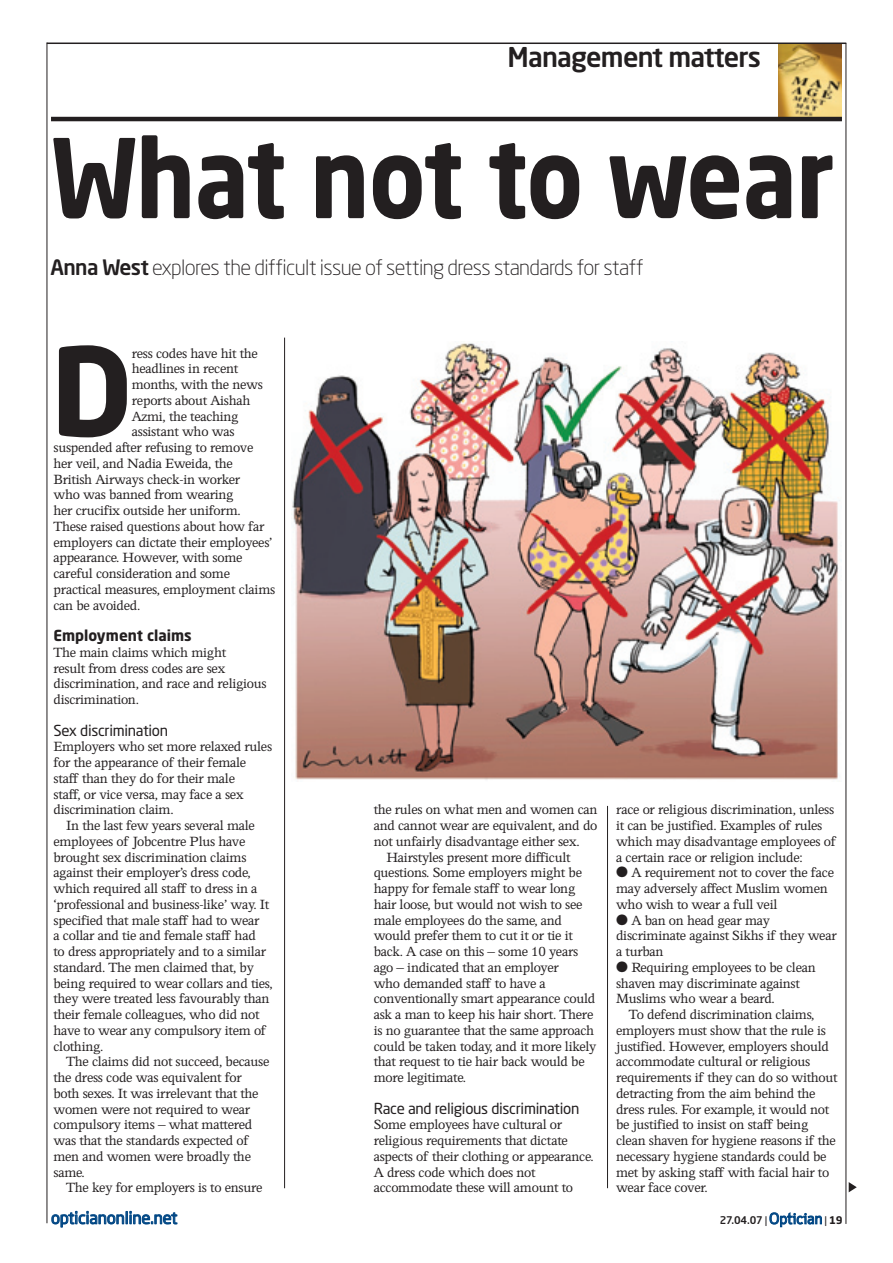
<style>
.page{position:relative;width:893px;height:1263px;background:#fff}
.page>*{position:absolute;margin:0;border:0;box-sizing:border-box;transform-origin:0 0}
._1__Drop_cap{font:700 121.05px "Neo Sans Pro";color:#231f20}
._3__Head{font:700 108px "Neo Sans Pro";letter-spacing:-.01em;color:#231f20;scale:.9 1}
.t1{font:500 27px "Neo Sans Pro";letter-spacing:-.03em;color:#231f20}
._3__Standfirst{font:300 21px "Neo Sans Pro";letter-spacing:-.03em;color:#231f20}
.t2{font:16.5px "Neo Sans Pro";letter-spacing:-.01em;color:#004684}
._1__Body{font:15px/15.8px "Perrywood MT Std";letter-spacing:-.02em;color:#231f20}
._1__Drop_cap-2{font:15px "Perrywood MT Std";letter-spacing:-.02em;color:#231f20}
._1__Body_NI{font:15px/15.8px "Perrywood MT Std";letter-spacing:-.02em;color:#231f20}
._4__Sub-sub_head{font:15px "Neo Sans Pro";letter-spacing:-.02em;color:#231f20}
._4__Crosshead{font:700 15px "Neo Sans Pro";color:#231f20}
.t3{font:500 10.5px "Neo Sans Pro";color:#231f20}
.s1{font-weight:500}
.s2{font-weight:400}
.s3{font-family:"Felbridge";font-weight:400;font-size:15px;color:#004684}
.s4{font-weight:700}
</style>
<div class="page">
<hr style="left:846px;top:43px;width:1px;height:1181px;background:#231f20">
<svg style="left:769px;top:1212px;width:53px;height:15px"></svg>
<svg style="left:51px;top:1211px;width:127px;height:17px"></svg>
<hr style="left:47px;top:43px;width:1px;height:1180px;background:#231f20">
<hr style="left:284px;top:338px;width:1px;height:850px;background:#231f20">
<hr style="left:607px;top:806px;width:1px;height:382px;background:#231f20">
<img style="left:292px;top:343px;width:549px;height:437px">
<svg style="left:849px;top:1182px;width:8px;height:10px"></svg>
<img style="left:778px;top:44px;width:64px;height:73px">
<hr style="left:51px;top:117px;width:791px;height:4px;background:#231f20">
<hr style="left:47px;top:43px;width:799px;height:1px;background:#231f20">
<p class="t1" style="left:507px;top:40px;width:255px">Management matters</p>
<p class="_3__Head" style="left:51px;top:109px;width:873px">What not to wear</p>
<p class="_3__Standfirst" style="left:51px;top:255px;width:595px"><span class="s1">Anna West</span> explores the difficult issue of setting dress standards for staff</p>
<p class="_1__Drop_cap" style="left:50px;top:314px;width:84px">D</p>
<p class="_1__Drop_cap-2" style="left:132px;top:345px;width:127px">ress codes have hit the</p>
<p class="_1__Drop_cap-2" style="left:132px;top:361px;width:108px">headlines in recent</p>
<p class="_1__Drop_cap-2" style="left:132px;top:376px;width:133px">months, with the news</p>
<p class="_1__Drop_cap-2" style="left:132px;top:392px;width:120px">reports about Aishah</p>
<p class="_1__Drop_cap-2" style="left:132px;top:408px;width:108px">Azmi, the teaching</p>
<p class="_1__Drop_cap-2" style="left:132px;top:424px;width:104px">assistant who was</p>
<p class="_1__Drop_cap-2" style="left:53px;top:439px;width:201px">suspended after refusing to remove</p>
<p class="_1__Drop_cap-2" style="left:53px;top:455px;width:181px">her veil, and Nadia Eweida, the</p>
<p class="_1__Drop_cap-2" style="left:53px;top:471px;width:188px">British Airways check-in worker</p>
<p class="_1__Drop_cap-2" style="left:53px;top:487px;width:182px">who was banned from wearing</p>
<p class="_1__Drop_cap-2" style="left:53px;top:502px;width:189px">her crucifix outside her uniform.</p>
<p class="_1__Drop_cap-2" style="left:53px;top:518px;width:212px">These raised questions about how far</p>
<p class="_1__Drop_cap-2" style="left:53px;top:534px;width:220px">employers can dictate their employees’</p>
<p class="_1__Drop_cap-2" style="left:53px;top:550px;width:191px">appearance. However, with some</p>
<p class="_1__Drop_cap-2" style="left:53px;top:565px;width:178px">careful consideration and some</p>
<p class="_1__Drop_cap-2" style="left:53px;top:581px;width:223px">practical measures, employment claims</p>
<p class="_1__Drop_cap-2" style="left:53px;top:597px;width:88px">can be avoided.</p>
<p class="_4__Crosshead" style="left:53px;top:626px;width:140px">Employment claims</p>
<p class="_1__Body_NI" style="left:53px;top:644px;width:215px">The main claims which might<br>result from dress codes are sex discrimination, and race and religious discrimination.</p>
<p class="_4__Sub-sub_head" style="left:53px;top:721px;width:116px">Sex discrimination</p>
<p class="_1__Body_NI" style="left:53px;top:739px;width:220px">Employers who set more relaxed rules for the appearance of their female staff than they do for their male<br>staff, or vice versa, may face a sex discrimination claim.</p>
<p class="_1__Body" style="left:53px;top:817px;width:221px;text-indent:13px">In the last few years several male employees of Jobcentre Plus have brought sex discrimination claims against their employer’s dress code, which required all staff to dress in a ‘professional and business-like’ way. It specified that male staff had to wear<br>a collar and tie and female staff had<br>to dress appropriately and to a similar standard. The men claimed that, by being required to wear collars and ties, they were treated less favourably than their female colleagues, who did not have to wear any compulsory item of clothing.</p>
<p class="_1__Body" style="left:53px;top:1054px;width:217px;text-indent:13px">The claims did not succeed, because the dress code was equivalent for both sexes. It was irrelevant that the women were not required to wear compulsory items – what mattered was that the standards expected of men and women were broadly the same.</p>
<p class="_1__Body" style="left:66px;top:1180px;width:198px">The key for employers is to ensure</p>
<p class="_1__Body" style="left:374px;top:802px;width:225px;text-align:justify">the rules on what men and women can and cannot wear are equivalent, and do not unfairly disadvantage either sex.</p>
<p class="_1__Body" style="left:374px;top:849px;width:224px;text-indent:13px">Hairstyles present more difficult questions. Some employers might be happy for female staff to wear long hair loose, but would not wish to see male employees do the same, and would prefer them to cut it or tie it back. A case on this – some 10 years ago – indicated that an employer<br>who demanded staff to have a conventionally smart appearance could ask a man to keep his hair short. There is no guarantee that the same approach could be taken today, and it more likely that request to tie hair back would be more legitimate.</p>
<p class="_4__Sub-sub_head" style="left:374px;top:1099px;width:207px">Race and religious discrimination</p>
<p class="_1__Body" style="left:374px;top:1117px;width:221px">Some employees have cultural or religious requirements that dictate aspects of their clothing or appearance.<br>A dress code which does not accommodate these will amount to</p>
<p class="_1__Body" style="left:616px;top:802px;width:221px">race or religious discrimination, unless it can be justified. Examples of rules which may disadvantage employees of a certain race or religion include:</p>
<p class="_1__Body" style="left:616px;top:865px;width:219px">● A requirement not to cover the face may adversely affect Muslim women who wish to wear a full veil</p>
<p class="_1__Body" style="left:616px;top:912px;width:222px">● A ban on head gear may discriminate against Sikhs if they wear a turban</p>
<p class="_1__Body" style="left:616px;top:959px;width:201px">● Requiring employees to be clean shaven may discriminate against<br>Muslims who wear a beard.</p>
<p class="_1__Body" style="left:616px;top:1006px;width:223px;text-indent:13px">To defend discrimination claims, employers must show that the rule is justified. However, employers should accommodate cultural or religious requirements if they can do so without detracting from the aim behind the dress rules. For example, it would not be justified to insist on staff being clean shaven for hygiene reasons if the necessary hygiene standards could be met by asking staff with facial hair to wear face cover.</p>
<p class="t2" style="left:51px;top:1208px;width:128px">opticianonline.net</p>
<p class="t3" style="left:720px;top:1213px;width:124px">27.04.07 <span class="s2">|</span> <span class="s3">Optician</span> <span class="s2">|</span> <span class="s4">19</span></p>
</div>
